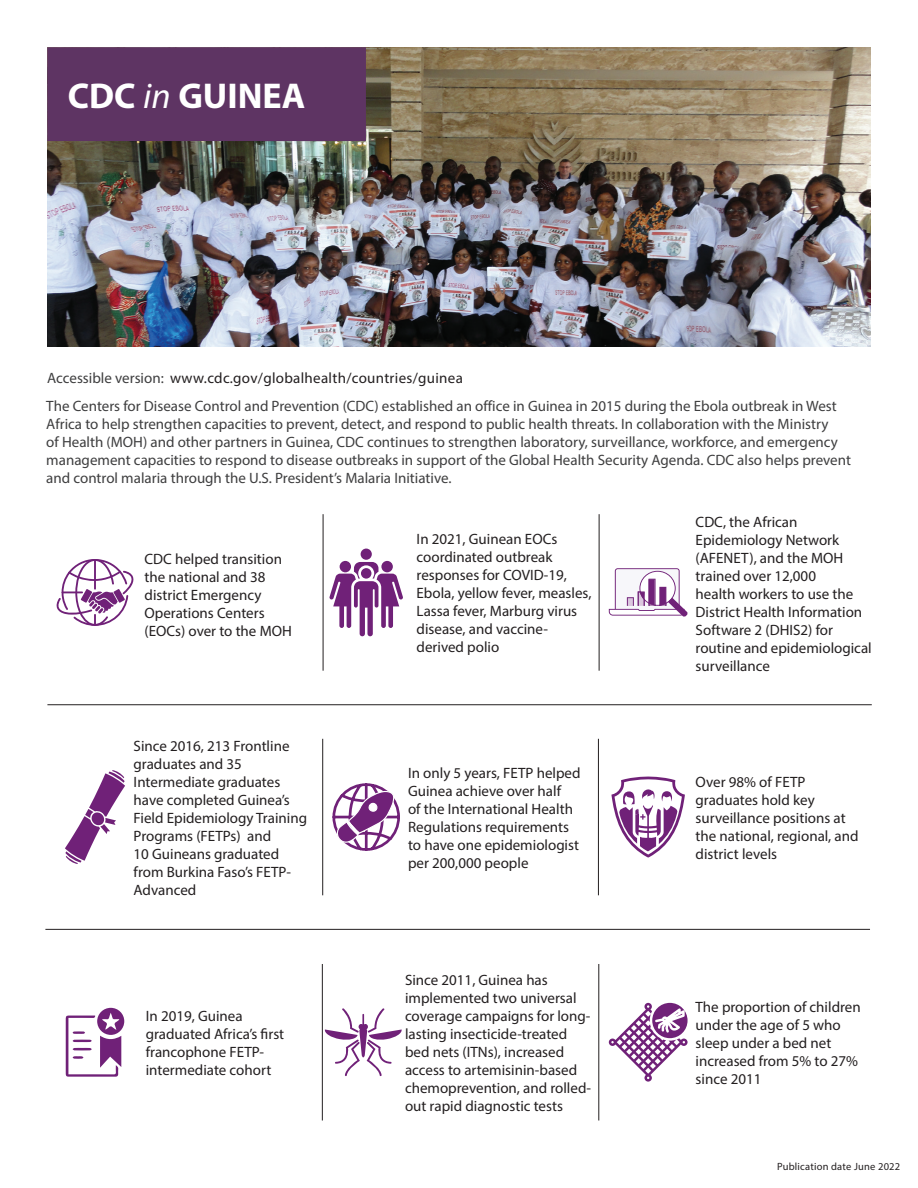
<style>
.page{position:relative;width:918px;height:1188px;background:#fff}
.page>*{position:absolute;margin:0;border:0;box-sizing:border-box;transform-origin:0 0}
.t1{font:700 36px "Myriad Pro";color:#fff}
.SB__sidebar_Informat{font:15px/18px "Myriad Pro";color:#231f20}
.t2{font:15px/18px "Myriad Pro";color:#3e3e3f}
.SB__sidebar_Informat-2{font:15px "Myriad Pro";letter-spacing:.02em;color:#231f20}
.t3{font:10.5px "Myriad Pro";letter-spacing:.02em;color:#231f20}
.s1{font-weight:400;font-style:italic}
.s2{color:#3e3e3f}
</style>
<div class="page">
<img style="left:48px;top:47px;width:823px;height:300px">
<div style="left:47px;top:47px;width:319px;height:94px;background:#5e3463"></div>
<hr style="left:47px;top:704px;width:825px;height:1px;background:#231f20">
<hr style="left:45px;top:929px;width:825px;height:1px;background:#231f20">
<hr style="left:322px;top:964px;width:1px;height:157px;background:#231f20">
<hr style="left:323px;top:514px;width:1px;height:157px;background:#231f20">
<hr style="left:599px;top:514px;width:1px;height:157px;background:#231f20">
<svg style="left:609px;top:568px;width:79px;height:49px"></svg>
<hr style="left:322px;top:739px;width:1px;height:156px;background:#231f20">
<hr style="left:598px;top:739px;width:1px;height:156px;background:#231f20">
<svg style="left:324px;top:1008px;width:78px;height:68px"></svg>
<svg style="left:611px;top:777px;width:74px;height:81px"></svg>
<svg style="left:56px;top:559px;width:78px;height:67px"></svg>
<hr style="left:599px;top:964px;width:1px;height:157px;background:#231f20">
<div style="left:361px;top:549px;width:11px;height:11px;background:#702178;border-radius:50%"></div>
<svg style="left:330px;top:562px;width:73px;height:74px"></svg>
<svg style="left:609px;top:1003px;width:79px;height:79px"></svg>
<svg style="left:66px;top:1008px;width:58px;height:69px"></svg>
<svg style="left:332px;top:783px;width:68px;height:68px"></svg>
<svg style="left:65px;top:770px;width:60px;height:94px"></svg>
<p class="t1" style="left:68px;top:73px;width:239px">CDC <span class="s1">in</span> GUINEA</p>
<p class="SB__sidebar_Informat-2" style="left:47px;top:369px;width:417px"><span class="s2">Accessible version:</span> www.cdc.gov/globalhealth/countries/guinea</p>
<p class="t2" style="left:46px;top:397px;width:806px">The Centers for Disease Control and Prevention (CDC) established an office in Guinea in 2015 during the Ebola outbreak in West Africa to help strengthen capacities to prevent, detect, and respond to public health threats. In collaboration with the Ministry<br>of Health (MOH) and other partners in Guinea, CDC continues to strengthen laboratory, surveillance, workforce, and emergency management capacities to respond to disease outbreaks in support of the Global Health Security Agenda. CDC also helps prevent and control malaria through the U.S. President’s Malaria Initiative.</p>
<p class="SB__sidebar_Informat" style="left:145px;top:550px;width:149px">CDC helped transition the national and 38 district Emergency<br>Operations Centers (EOCs) over to the MOH</p>
<p class="SB__sidebar_Informat" style="left:134px;top:737px;width:175px">Since 2016, 213 Frontline graduates and 35<br>Intermediate graduates have completed Guinea’s<br>Field Epidemiology Training<br>Programs (FETPs) and<br>10 Guineans graduated from Burkina Faso’s FETP-<br>Advanced</p>
<p class="SB__sidebar_Informat" style="left:146px;top:1007px;width:140px">In 2019, Guinea graduated Africa’s first francophone FETP&shy;intermediate cohort</p>
<p class="SB__sidebar_Informat" style="left:417px;top:530px;width:176px">In 2021, Guinean EOCs coordinated outbreak responses for COVID-19,<br>Ebola, yellow fever, measles,<br>Lassa fever, Marburg virus disease, and vaccine&shy;derived polio</p>
<p class="SB__sidebar_Informat" style="left:696px;top:513px;width:178px">CDC, the African<br>Epidemiology Network (AFENET), and the MOH trained over 12,000<br>health workers to use the<br>District Health Information<br>Software 2 (DHIS2) for routine and epidemiological surveillance</p>
<p class="SB__sidebar_Informat" style="left:408px;top:763px;width:174px">In only 5 years, FETP helped<br>Guinea achieve over half<br>of the International Health<br>Regulations requirements to have one epidemiologist per 200,000 people</p>
<p class="SB__sidebar_Informat" style="left:696px;top:772px;width:164px">Over 98% of FETP graduates hold key surveillance positions at the national, regional, and district levels</p>
<p class="SB__sidebar_Informat" style="left:405px;top:971px;width:188px">Since 2011, Guinea has implemented two universal coverage campaigns for long&shy;lasting insecticide-treated bed nets (ITNs), increased access to artemisinin-based chemoprevention, and rolled&shy;out rapid diagnostic tests</p>
<p class="SB__sidebar_Informat" style="left:696px;top:998px;width:167px">The proportion of children under the age of 5 who sleep under a bed net increased from 5% to 27% since 2011</p>
<p class="t3" style="left:777px;top:1160px;width:125px">Publication date June 2022</p>
</div>
